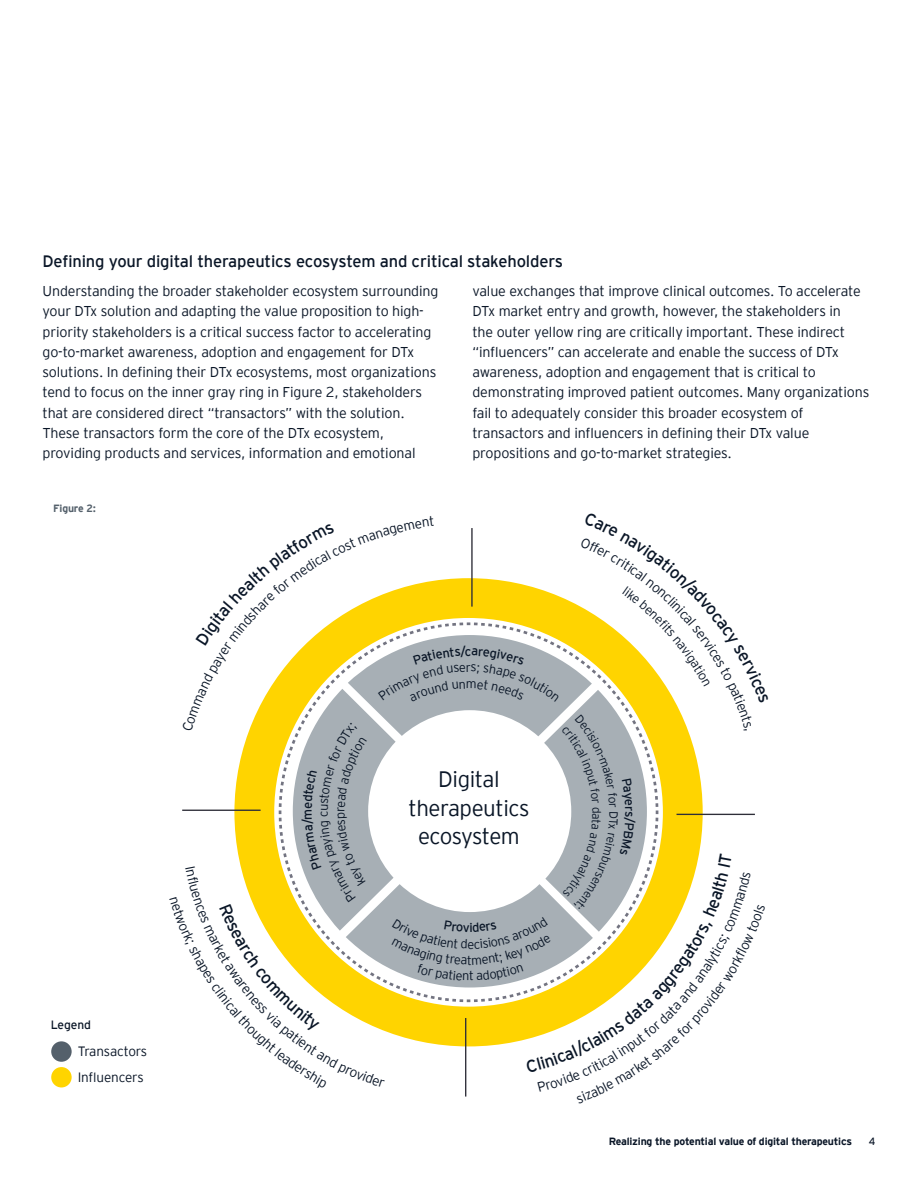
<style>
.page{position:relative;width:918px;height:1188px;background:#fff}
.page>*{position:absolute;margin:0;border:0;box-sizing:border-box;transform-origin:0 0}
.t1{font:300 22.35px/28.7px "EY Interstate";letter-spacing:-.02em;color:#0a1627;text-align:center}
.t2{font:16.5px "EY Interstate";letter-spacing:-.01em;color:#0a1627}
.t3{font:300 14.25px/20.2px "EY Interstate";letter-spacing:-.01em;color:#0a1627}
.t4{font:300 13.5px/26.5px "EY Interstate";letter-spacing:-.01em;color:#0a1627}
.t5{font:12px "EY Interstate";letter-spacing:-.01em;color:#0a1627}
.t6{font:700 10.5px "EY Interstate";letter-spacing:-.02em;color:#0a1627}
.t7{font:700 10.5px "EY Interstate";letter-spacing:-.02em;color:#54606b}
.t8{font:10.5px "EY Interstate";color:#0a1627}
</style>
<div class="page">
<div style="left:51px;top:1067px;width:21px;height:20px;background:#ffd400;border-radius:50%"></div>
<div style="left:51px;top:1041px;width:21px;height:21px;background:#54606b;border-radius:50%"></div>
<svg style="left:182px;top:528px;width:573px;height:569px"></svg>
<p class="t2" style="left:43px;top:250px;width:522px">Defining your digital therapeutics ecosystem and critical stakeholders</p>
<p class="t3" style="left:43px;top:280px;width:397px">Understanding the broader stakeholder ecosystem surrounding your DTx solution and adapting the value proposition to high&shy;priority stakeholders is a critical success factor to accelerating go-to-market awareness, adoption and engagement for DTx solutions. In defining their DTx ecosystems, most organizations tend to focus on the inner gray ring in Figure 2, stakeholders that are considered direct “transactors” with the solution.<br>These transactors form the core of the DTx ecosystem, providing products and services, information and emotional</p>
<p class="t3" style="left:472px;top:280px;width:398px">value exchanges that improve clinical outcomes. To accelerate DTx market entry and growth, however, the stakeholders in<br>the outer yellow ring are critically important. These indirect “influencers” can accelerate and enable the success of DTx awareness, adoption and engagement that is critical to demonstrating improved patient outcomes. Many organizations fail to adequately consider this broader ecosystem of transactors and influencers in defining their DTx value propositions and go-to-market strategies.</p>
<p class="t7" style="left:53px;top:501px;width:44px">Figure 2:</p>
<p class="t5" style="left:51px;top:1016px;width:42px">Legend</p>
<p class="t4" style="left:78px;top:1037px;width:71px">Transactors<br>Influencers</p>
<h1 class="t1" style="left:409px;top:764px;width:122px">Digital therapeutics ecosystem</h1>
<p class="t6" style="left:609px;top:1133px;width:245px">Realizing the potential value of digital therapeutics</p>
<p class="t8" style="left:869px;top:1133px;width:8px">4</p>
</div>
